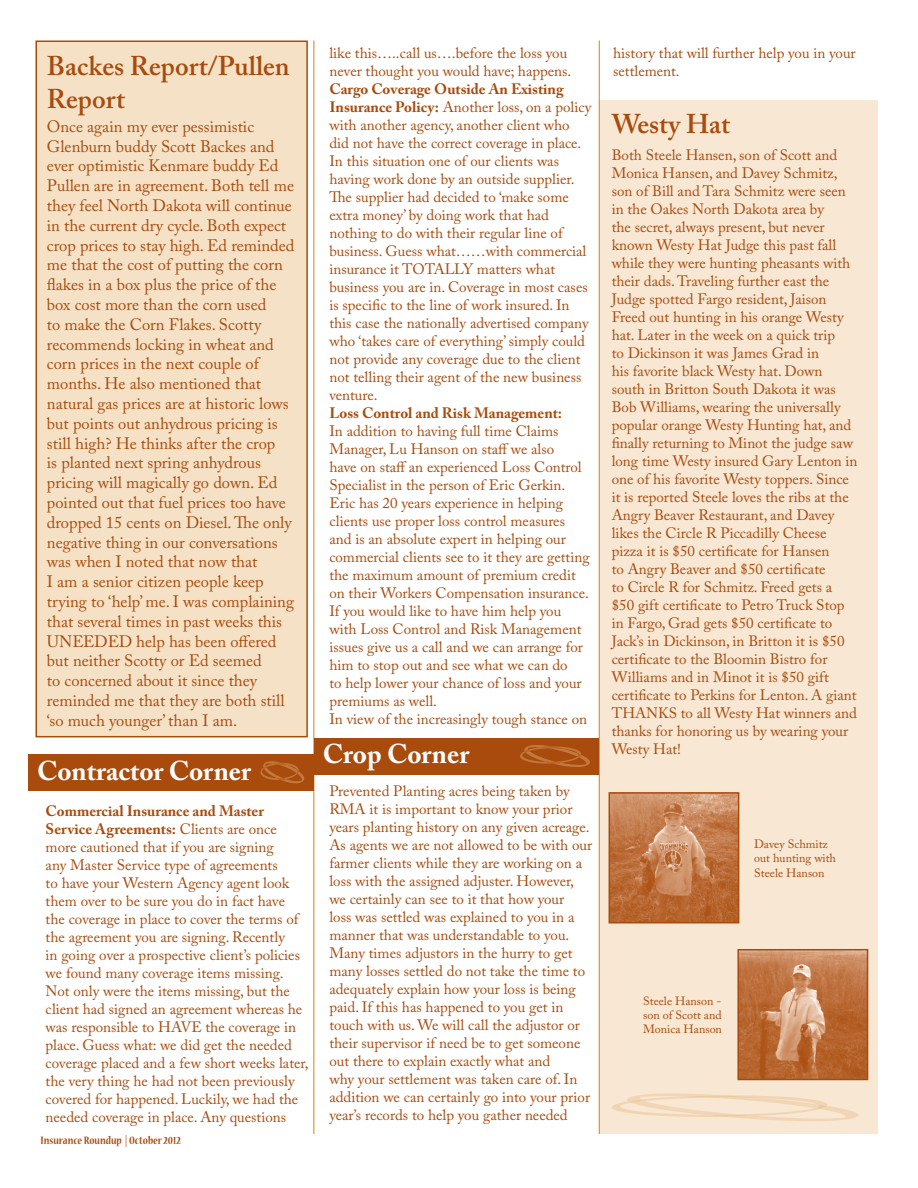
<style>
.page{position:relative;width:918px;height:1188px;background:#fff}
.page>*{position:absolute;margin:0;border:0;box-sizing:border-box;transform-origin:0 0}
.t1{font:600 27px/32.4px "Adobe Caslon Pro";color:#a84b0d}
.t2{font:700 27px "Adobe Caslon Pro";color:#fff}
.t3{font:16.5px/19.8px "Adobe Caslon Pro";color:#a84b0d}
.t4{font:15px/18px "Adobe Caslon Pro";color:#a84b0d}
.t5{font:700 15px "Adobe Caslon Pro";color:#a84b0d}
.t6{font:12px/14.4px "Adobe Caslon Pro";color:#a84b0d;text-align:justify}
.t7{font:700 condensed 12px "Nueva Std";color:#a84b0d}
.s1{font-weight:700}
</style>
<div class="page">
<div style="left:599px;top:100px;width:279px;height:1034px;background:#f7e7d3"></div>
<svg style="left:612px;top:1094px;width:247px;height:27px"></svg>
<hr style="left:314px;top:40px;width:1px;height:1094px;background:#d08315">
<hr style="left:599px;top:40px;width:1px;height:1094px;background:#d08315">
<div style="left:28px;top:754px;width:286px;height:36px;background:#a84b0d"></div>
<svg style="left:260px;top:761px;width:44px;height:22px"></svg>
<div style="left:314px;top:738px;width:285px;height:36px;background:#a84b0d"></div>
<svg style="left:520px;top:745px;width:70px;height:22px"></svg>
<div style="left:35px;top:40px;width:273px;height:697px;background:#f5e1c6;border:2px solid #a84b0d"></div>
<img style="left:740px;top:952px;width:125px;height:125px">
<div style="left:737px;top:949px;width:131px;height:131px;border:2px solid #a84b0d"></div>
<img style="left:612px;top:795px;width:124px;height:125px">
<div style="left:609px;top:792px;width:130px;height:131px;border:2px solid #a84b0d"></div>
<p class="t4" style="left:329px;top:44px;width:243px">like this…..call us….before the loss you never thought you would have; happens.</p>
<p class="t4" style="left:329px;top:80px;width:264px"><span class="s1">Cargo Coverage Outside An Existing Insurance Policy:</span> Another loss, on a policy with another agency, another client who did not have the correct coverage in place.<br>In this situation one of our clients was having work done by an outside supplier.<br>The supplier had decided to ‘make some extra money’ by doing work that had nothing to do with their regular line of business. Guess what……with commercial insurance it TOTALLY matters what business you are in. Coverage in most cases is specific to the line of work insured. In this case the nationally advertised company who ‘takes care of everything’ simply could not provide any coverage due to the client not telling their agent of the new business venture.</p>
<p class="t5" style="left:329px;top:404px;width:234px">Loss Control and Risk Management:</p>
<p class="t4" style="left:329px;top:422px;width:262px">In addition to having full time Claims Manager, Lu Hanson on staff we also<br>have on staff an experienced Loss Control Specialist in the person of Eric Gerkin.<br>Eric has 20 years experience in helping clients use proper loss control measures and is an absolute expert in helping our commercial clients see to it they are getting the maximum amount of premium credit on their Workers Compensation insurance.<br>If you would like to have him help you with Loss Control and Risk Management issues give us a call and we can arrange for him to stop out and see what we can do<br>to help lower your chance of loss and your premiums as well.<br>In view of the increasingly tough stance on</p>
<p class="t4" style="left:613px;top:44px;width:244px">history that will further help you in your settlement.</p>
<h1 class="t1" style="left:47px;top:50px;width:244px">Backes Report/Pullen<br>Report</h1>
<p class="t3" style="left:47px;top:116px;width:249px">Once again my ever pessimistic Glenburn buddy Scott Backes and ever optimistic Kenmare buddy Ed Pullen are in agreement. Both tell me they feel North Dakota will continue in the current dry cycle. Both expect crop prices to stay high. Ed reminded me that the cost of putting the corn flakes in a box plus the price of the box cost more than the corn used<br>to make the Corn Flakes. Scotty recommends locking in wheat and corn prices in the next couple of months. He also mentioned that natural gas prices are at historic lows but points out anhydrous pricing is still high? He thinks after the crop<br>is planted next spring anhydrous pricing will magically go down. Ed pointed out that fuel prices too have dropped 15 cents on Diesel. The only negative thing in our conversations was when I noted that now that<br>I am a senior citizen people keep trying to ‘help’ me. I was complaining that several times in past weeks this UNEEDED help has been offered but neither Scotty or Ed seemed<br>to concerned about it since they reminded me that they are both still ‘so much younger’ than I am.</p>
<h1 class="t1" style="left:612px;top:108px;width:120px">Westy Hat</h1>
<p class="t4" style="left:612px;top:146px;width:247px">Both Steele Hansen, son of Scott and Monica Hansen, and Davey Schmitz, son of Bill and Tara Schmitz were seen in the Oakes North Dakota area by<br>the secret, always present, but never known Westy Hat Judge this past fall while they were hunting pheasants with their dads. Traveling further east the Judge spotted Fargo resident, Jaison Freed out hunting in his orange Westy hat. Later in the week on a quick trip<br>to Dickinson it was James Grad in<br>his favorite black Westy hat. Down south in Britton South Dakota it was Bob Williams, wearing the universally popular orange Westy Hunting hat, and finally returning to Minot the judge saw long time Westy insured Gary Lenton in one of his favorite Westy toppers. Since it is reported Steele loves the ribs at the Angry Beaver Restaurant, and Davey likes the Circle R Piccadilly Cheese pizza it is $50 certificate for Hansen<br>to Angry Beaver and $50 certificate<br>to Circle R for Schmitz. Freed gets a $50 gift certificate to Petro Truck Stop in Fargo, Grad gets $50 certificate to Jack’s in Dickinson, in Britton it is $50 certificate to the Bloomin Bistro for Williams and in Minot it is $50 gift certificate to Perkins for Lenton. A giant THANKS to all Westy Hat winners and thanks for honoring us by wearing your Westy Hat!</p>
<h1 class="t2" style="left:323px;top:738px;width:148px">Crop Corner</h1>
<h1 class="t2" style="left:37px;top:754px;width:215px">Contractor Corner</h1>
<p class="t4" style="left:46px;top:802px;width:264px"><span class="s1">Commercial Insurance and Master Service Agreements:</span> Clients are once more cautioned that if you are signing<br>any Master Service type of agreements<br>to have your Western Agency agent look them over to be sure you do in fact have<br>the coverage in place to cover the terms of the agreement you are signing. Recently<br>in going over a prospective client’s policies we found many coverage items missing.<br>Not only were the items missing, but the client had signed an agreement whereas he was responsible to HAVE the coverage in place. Guess what: we did get the needed coverage placed and a few short weeks later, the very thing he had not been previously covered for happened. Luckily, we had the needed coverage in place. Any questions</p>
<p class="t7" style="left:40px;top:1135px;width:142px">Insurance Roundup | October 2012</p>
<p class="t4" style="left:329px;top:782px;width:264px">Prevented Planting acres being taken by RMA it is important to know your prior years planting history on any given acreage.<br>As agents we are not allowed to be with our farmer clients while they are working on a loss with the assigned adjuster. However, we certainly can see to it that how your<br>loss was settled was explained to you in a manner that was understandable to you.<br>Many times adjustors in the hurry to get many losses settled do not take the time to adequately explain how your loss is being paid. If this has happened to you get in touch with us. We will call the adjustor or their supervisor if need be to get someone out there to explain exactly what and<br>why your settlement was taken care of. In addition we can certainly go into your prior year’s records to help you gather needed</p>
<p class="t6" style="left:754px;top:837px;width:83px;text-align:left">Davey Schmitz out hunting with<br>Steele Hanson</p>
<p class="t6" style="left:643px;top:993px;width:80px">Steele Hanson - son of Scott and Monica Hanson</p>
</div>
